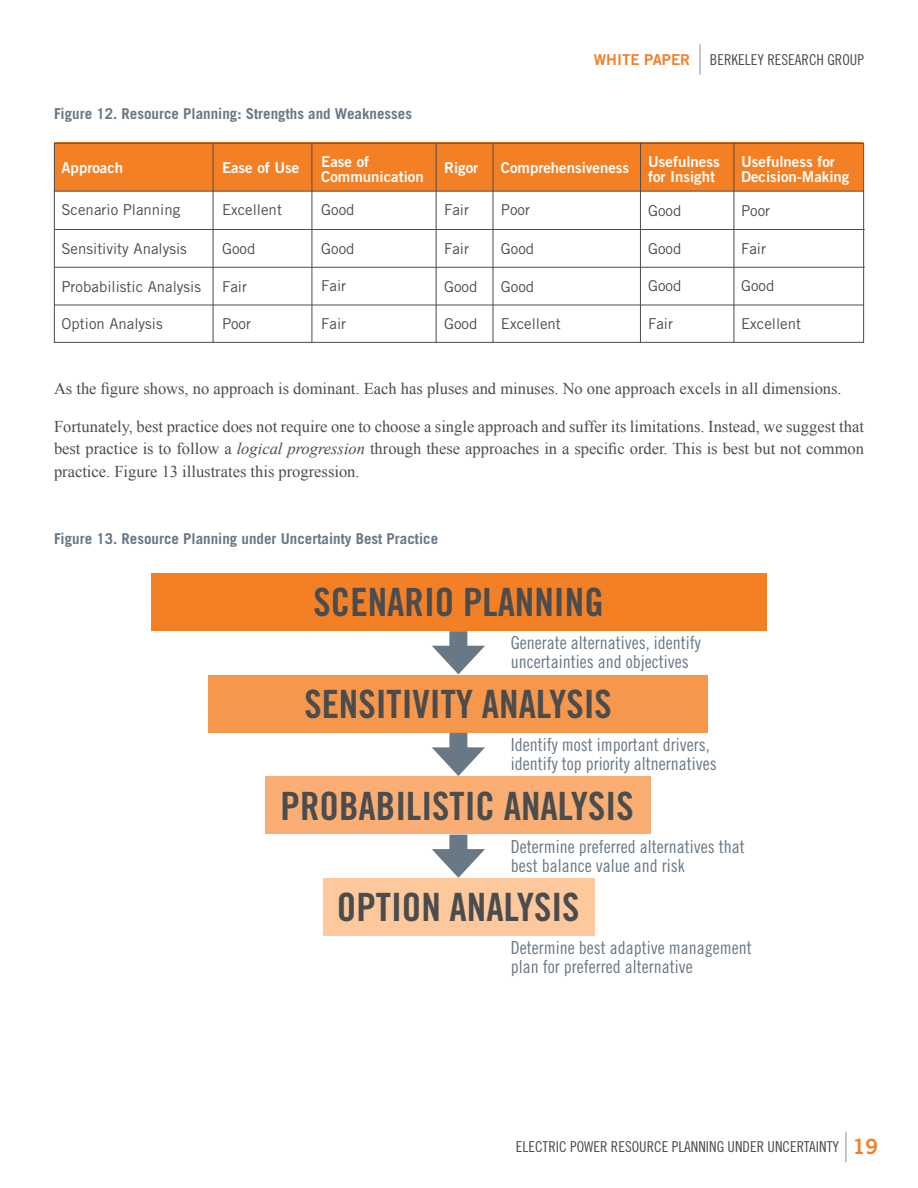
<style>
.page{position:relative;width:918px;height:1188px;background:#fff}
.page>*{position:absolute;margin:0;border:0;box-sizing:border-box;transform-origin:0 0}
.t1{font:39px "Trade Gothic LT Std Bd Cn 20";color:#4b4c4d}
.t2{font:21px "Trade Gothic LT Std Bd 2";color:#f48026}
.t3{font:18px/19.5px "Trade Gothic LT Std Cn 18";color:#697885}
.t4{font:16.5px/22.5px "Times New Roman";color:#4b4c4d;text-align:justify}
.t5{font:15px "Trade Gothic LT Std";color:#4b4c4d}
.t6{font:15px/15px "Trade Gothic LT Std Bd 2";color:#fff}
.t7{font:700 15px "Trade Gothic LT Std";color:#697885}
.t8{font:15px "Trade Gothic LT Std Cn 18";color:#4b4c4d}
.t9{font:15px "Trade Gothic LT Std Bd 2";color:#f48026}
.s1{font-style:italic}
</style>
<div class="page">
<hr style="left:699px;top:44px;width:2px;height:31px;background:#acb7be">
<hr style="left:845px;top:1132px;width:2px;height:30px;background:#acb7be">
<div style="left:55px;top:143px;width:808px;height:48px;background:#f48026"></div>
<hr style="left:54px;top:191px;width:810px;height:1px;background:#4b4c4d">
<div style="left:54px;top:143px;width:810px;height:200px;border:1px solid #4b4c4d"></div>
<hr style="left:55px;top:229px;width:810px;height:1px;background:#4b4c4d">
<hr style="left:55px;top:267px;width:810px;height:1px;background:#4b4c4d">
<hr style="left:54px;top:305px;width:810px;height:1px;background:#4b4c4d">
<hr style="left:493px;top:143px;width:1px;height:200px;background:#4b4c4d">
<hr style="left:436px;top:143px;width:1px;height:200px;background:#4b4c4d">
<hr style="left:312px;top:143px;width:1px;height:200px;background:#4b4c4d">
<hr style="left:213px;top:143px;width:1px;height:200px;background:#4b4c4d">
<hr style="left:734px;top:142px;width:1px;height:200px;background:#4b4c4d">
<hr style="left:640px;top:142px;width:1px;height:200px;background:#4b4c4d">
<div style="left:152px;top:574px;width:615px;height:57px;background:#f48026"></div>
<div style="left:208px;top:675px;width:500px;height:58px;background:#f7974c"></div>
<div style="left:265px;top:777px;width:386px;height:57px;background:#faae74"></div>
<div style="left:323px;top:878px;width:271px;height:58px;background:#fcc89c"></div>
<div style="left:449px;top:631px;width:18px;height:26px;background:#697885"></div>
<svg style="left:432px;top:646px;width:53px;height:28px"></svg>
<div style="left:449px;top:733px;width:18px;height:25px;background:#697885"></div>
<svg style="left:432px;top:747px;width:53px;height:29px"></svg>
<div style="left:449px;top:835px;width:18px;height:25px;background:#697885"></div>
<svg style="left:432px;top:849px;width:53px;height:29px"></svg>
<p class="t7" style="left:54px;top:104px;width:360px">Figure 12. Resource Planning: Strengths and Weaknesses</p>
<p class="t6" style="left:62px;top:160px;width:63px">Approach</p>
<p class="t5" style="left:62px;top:201px;width:120px">Scenario Planning</p>
<p class="t5" style="left:62px;top:240px;width:127px">Sensitivity Analysis</p>
<p class="t5" style="left:62px;top:277px;width:141px">Probabilistic Analysis</p>
<p class="t5" style="left:62px;top:315px;width:103px">Option Analysis</p>
<p class="t6" style="left:222px;top:160px;width:79px">Ease of Use</p>
<p class="t5" style="left:222px;top:201px;width:61px">Excellent</p>
<p class="t5" style="left:222px;top:240px;width:35px">Good</p>
<p class="t5" style="left:222px;top:277px;width:27px">Fair</p>
<p class="t5" style="left:222px;top:315px;width:31px">Poor</p>
<p class="t6" style="left:321px;top:154px;width:104px">Ease of<br>Communication</p>
<p class="t5" style="left:321px;top:201px;width:35px">Good</p>
<p class="t5" style="left:321px;top:240px;width:35px">Good</p>
<p class="t5" style="left:321px;top:277px;width:27px">Fair</p>
<p class="t5" style="left:321px;top:315px;width:27px">Fair</p>
<p class="t6" style="left:444px;top:160px;width:36px">Rigor</p>
<p class="t5" style="left:444px;top:201px;width:27px">Fair</p>
<p class="t5" style="left:444px;top:240px;width:27px">Fair</p>
<p class="t5" style="left:444px;top:277px;width:35px">Good</p>
<p class="t5" style="left:444px;top:315px;width:35px">Good</p>
<p class="t9" style="left:594px;top:50px;width:98px">WHITE PAPER</p>
<p class="t8" style="left:710px;top:51px;width:156px">BERKELEY RESEARCH GROUP</p>
<p class="t6" style="left:501px;top:160px;width:130px">Comprehensiveness</p>
<p class="t5" style="left:501px;top:201px;width:31px">Poor</p>
<p class="t5" style="left:501px;top:240px;width:35px">Good</p>
<p class="t5" style="left:501px;top:277px;width:35px">Good</p>
<p class="t5" style="left:501px;top:315px;width:61px">Excellent</p>
<p class="t6" style="left:648px;top:154px;width:73px">Usefulness for Insight</p>
<p class="t5" style="left:648px;top:202px;width:35px">Good</p>
<p class="t5" style="left:648px;top:240px;width:35px">Good</p>
<p class="t5" style="left:648px;top:277px;width:35px">Good</p>
<p class="t5" style="left:648px;top:315px;width:27px">Fair</p>
<p class="t6" style="left:741px;top:154px;width:110px">Usefulness for<br>Decision-Making</p>
<p class="t5" style="left:741px;top:202px;width:31px">Poor</p>
<p class="t5" style="left:741px;top:240px;width:27px">Fair</p>
<p class="t5" style="left:741px;top:277px;width:35px">Good</p>
<p class="t5" style="left:741px;top:315px;width:61px">Excellent</p>
<p class="t4" style="left:54px;top:377px;width:789px">As the figure shows, no approach is dominant. Each has pluses and minuses. No one approach excels in all dimensions.</p>
<p class="t4" style="left:54px;top:415px;width:812px">Fortunately, best practice does not require one to choose a single approach and suffer its limitations. Instead, we suggest that best practice is to follow a <span class="s1">logical progression</span> through these approaches in a specific order. This is best but not common practice. Figure 13 illustrates this progression.</p>
<p class="t7" style="left:54px;top:530px;width:386px">Figure 13. Resource Planning under Uncertainty Best Practice</p>
<h1 class="t1" style="left:314px;top:579px;width:292px">SCENARIO PLANNING</h1>
<p class="t3" style="left:511px;top:633px;width:191px">Generate alternatives, identify uncertainties and objectives</p>
<h1 class="t1" style="left:304px;top:680px;width:309px">SENSITIVITY ANALYSIS</h1>
<p class="t3" style="left:511px;top:734px;width:207px">Identify most important drivers, identify top priority altnernatives</p>
<h1 class="t1" style="left:281px;top:783px;width:355px">PROBABILISTIC ANALYSIS</h1>
<p class="t3" style="left:511px;top:837px;width:235px">Determine preferred alternatives that best balance value and risk</p>
<h1 class="t1" style="left:337px;top:883px;width:244px">OPTION ANALYSIS</h1>
<p class="t3" style="left:511px;top:937px;width:242px">Determine best adaptive management plan for preferred alternative</p>
<p class="t8" style="left:516px;top:1138px;width:325px">ELECTRIC POWER RESOURCE PLANNING UNDER UNCERTAINTY</p>
<p class="t2" style="left:853px;top:1134px;width:27px">19</p>
</div>
